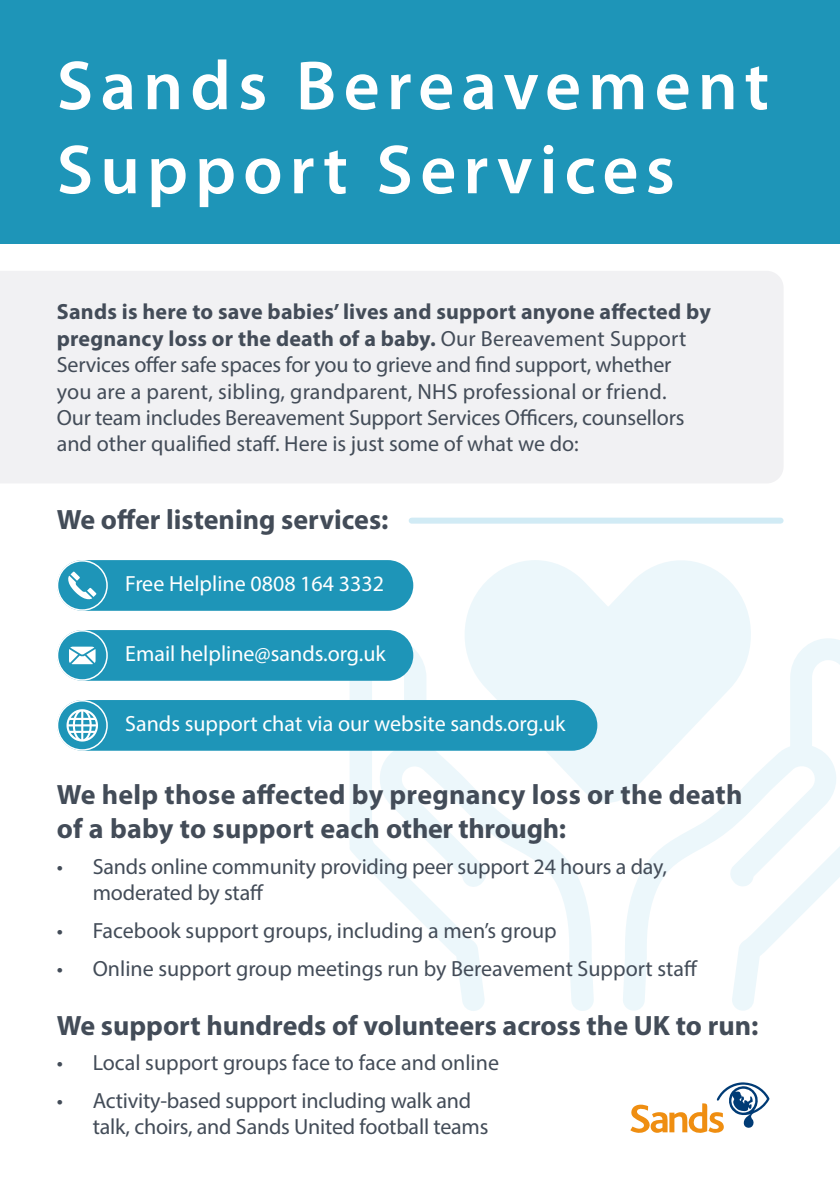
<style>
.page{position:relative;width:840px;height:1191px;background:#fff}
.page>*{position:absolute;margin:0;border:0;box-sizing:border-box;transform-origin:0 0}
.t1{font:600 70px/84px "Myriad Pro";letter-spacing:.1em;color:#fff}
.t2{font:700 28px/33.6px "Myriad Pro";color:#434c58}
.t3{font:22px/26.4px "Myriad Pro";letter-spacing:-.01em;color:#434c58}
.t4{font:22px "Myriad Pro";color:#fff}
.s1{font-weight:700}
</style>
<div class="page">
<svg style="left:623px;top:638px;width:216px;height:373px"></svg>
<svg style="left:348px;top:635px;width:244px;height:376px"></svg>
<svg style="left:437px;top:560px;width:341px;height:266px"></svg>
<div style="left:0;top:271px;width:783px;height:212px;background:#f1f1f3"></div>
<div style="left:0;top:0;width:839px;height:244px;background:#1e95b8"></div>
<div style="left:57px;top:560px;width:356px;height:51px;background:#1e95b8;border-radius:25px"></div>
<div style="left:57px;top:630px;width:356px;height:51px;background:#1e95b8;border-radius:25px"></div>
<div style="left:57px;top:700px;width:540px;height:50px;background:#1e95b8;border-radius:25px"></div>
<div style="left:57px;top:701px;width:50px;height:49px;background:#1e95b8;border-radius:50%"></div>
<div style="left:57px;top:700px;width:51px;height:50px;border:2px solid #fff;border-radius:50%"></div>
<svg style="left:66px;top:709px;width:32px;height:32px"></svg>
<div style="left:57px;top:630px;width:51px;height:51px;border:2px solid #fff;border-radius:50%"></div>
<svg style="left:69px;top:646px;width:26px;height:18px"></svg>
<div style="left:57px;top:560px;width:51px;height:51px;border:2px solid #fff;border-radius:50%"></div>
<svg style="left:68px;top:571px;width:28px;height:29px"></svg>
<div style="left:411px;top:517px;width:369px;height:6px;background:#d1ebf5"></div>
<svg style="left:630px;top:1082px;width:139px;height:51px"></svg>
<h1 class="t1" style="left:57px;top:42px;width:713px">Sands Bereavement<br>Support Services</h1>
<p class="t3" style="left:57px;top:298px;width:655px"><span class="s1">Sands is here to save babies’ lives and support anyone affected by pregnancy loss or the death of a baby.</span> Our Bereavement Support Services offer safe spaces for you to grieve and find support, whether you are a parent, sibling, grandparent, NHS professional or friend.<br>Our team includes Bereavement Support Services Officers, counsellors and other qualified staff. Here is just some of what we do:</p>
<p class="t2" style="left:57px;top:502px;width:333px">We offer listening services:</p>
<p class="t4" style="left:125px;top:570px;width:260px">Free Helpline 0808 164 3332</p>
<p class="t4" style="left:125px;top:640px;width:262px">Email helpline@sands.org.uk</p>
<p class="t4" style="left:125px;top:710px;width:441px">Sands support chat via our website sands.org.uk</p>
<p class="t2" style="left:57px;top:777px;width:687px">We help those affected by pregnancy loss or the death of a baby to support each other through:</p>
<p class="t3" style="left:93px;top:852px;width:575px;text-indent:-36px">• Sands online community providing peer support 24 hours a day, moderated by staff</p>
<p class="t3" style="left:57px;top:917px;width:501px">• Facebook support groups, including a men’s group</p>
<p class="t3" style="left:57px;top:954px;width:642px">• Online support group meetings run by Bereavement Support staff</p>
<p class="t2" style="left:57px;top:1008px;width:702px">We support hundreds of volunteers across the UK to run:</p>
<p class="t3" style="left:57px;top:1049px;width:443px">• Local support groups face to face and online</p>
<p class="t3" style="left:93px;top:1087px;width:397px;text-indent:-36px">• Activity-based support including walk and talk, choirs, and Sands United football teams</p>
</div>
